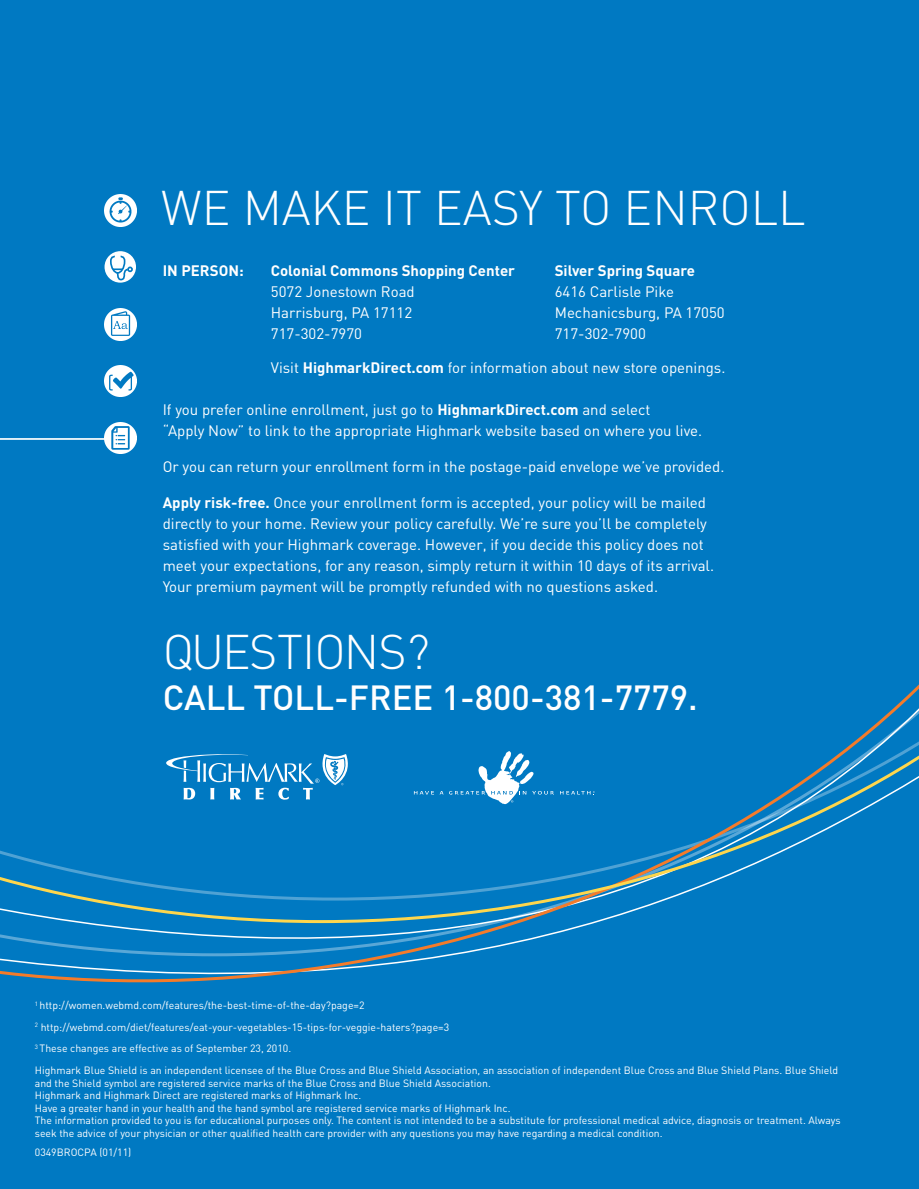
<style>
.page{position:relative;width:919px;height:1189px;background:#fff}
.page>*{position:absolute;margin:0;border:0;box-sizing:border-box;transform-origin:0 0}
.t1{font:300 48px "DIN";color:#fff}
.t2{font:300 48px "DIN";letter-spacing:-.03em;color:#fff}
.t3{font:500 34.5px "DIN";color:#fff}
.t4{font:15px/21px "DIN";color:#fff}
.t5{font:700 15px "DIN";color:#fff}
.t6{font:10.5px/12.6px "DIN";color:#fff}
.s1{font-weight:700}
</style>
<div class="page">
<div style="left:0;top:0;width:918px;height:1188px;background:#0079c2"></div>
<svg style="left:0;top:922px;width:598px;height:61px"></svg>
<svg style="left:0;top:685px;width:918px;height:237px"></svg>
<img style="left:105px;top:195px;width:31px;height:31px">
<img style="left:105px;top:422px;width:31px;height:31px">
<img style="left:105px;top:308px;width:31px;height:32px">
<img style="left:105px;top:365px;width:31px;height:32px">
<hr style="left:0;top:438px;width:106px;height:1px;background:#fff">
<svg style="left:166px;top:753px;width:182px;height:46px"></svg>
<svg style="left:414px;top:790px;width:29px;height:4px"></svg>
<svg style="left:559px;top:790px;width:35px;height:4px"></svg>
<svg style="left:449px;top:751px;width:104px;height:52px"></svg>
<svg style="left:104px;top:251px;width:32px;height:31px"></svg>
<svg style="left:107px;top:255px;width:26px;height:28px"></svg>
<h1 class="t1" style="left:161px;top:178px;width:645px">WE MAKE IT EASY TO ENROLL</h1>
<h3 class="t5" style="left:163px;top:260px;width:82px">IN PERSON:</h3>
<h3 class="t5" style="left:271px;top:260px;width:245px">Colonial Commons Shopping Center</h3>
<h3 class="t4" style="left:271px;top:280px;width:145px">5072 Jonestown Road<br>Harrisburg, PA 17112<br>717-302-7970</h3>
<h3 class="t4" style="left:271px;top:357px;width:456px">Visit <span class="s1">HighmarkDirect.com</span> for information about new store openings.</h3>
<h3 class="t4" style="left:163px;top:399px;width:541px">If you prefer online enrollment, just go to <span class="s1">HighmarkDirect.com</span> and select<br>“Apply Now” to link to the appropriate Highmark website based on where you live.</h3>
<h3 class="t4" style="left:163px;top:456px;width:563px">Or you can return your enrollment form in the postage-paid envelope we’ve provided.</h3>
<p class="t4" style="left:163px;top:492px;width:552px"><span class="s1">Apply risk-free.</span> Once your enrollment form is accepted, your policy will be mailed directly to your home. Review your policy carefully. We’re sure you’ll be completely satisfied with your Highmark coverage. However, if you decide this policy does not meet your expectations, for any reason, simply return it within 10 days of its arrival.<br>Your premium payment will be promptly refunded with no questions asked.</p>
<h3 class="t5" style="left:554px;top:260px;width:142px">Silver Spring Square</h3>
<h3 class="t4" style="left:554px;top:280px;width:171px">6416 Carlisle Pike<br>Mechanicsburg, PA 17050<br>717-302-7900</h3>
<h1 class="t2" style="left:163px;top:622px;width:269px">QUESTIONS?</h1>
<h2 class="t3" style="left:163px;top:675px;width:536px">CALL TOLL-FREE 1-800-381-7779.</h2>
<p class="t6" style="left:35px;top:994px;width:804px;line-height:21.6px"><sup>1</sup> http://women.webmd.com/features/the-best-time-of-the-day?page=2<br><sup>2</sup> http://webmd.com/diet/features/eat-your-vegetables-15-tips-for-veggie-haters?page=3<br><sup>3</sup> These changes are effective as of September 23, 2010.<br>Highmark Blue Shield is an independent licensee of the Blue Cross and Blue Shield Association, an association of independent Blue Cross and Blue Shield Plans. Blue Shield</p>
<p class="t6" style="left:35px;top:1075px;width:807px">and the Shield symbol are registered service marks of the Blue Cross and Blue Shield Association.<br>Highmark and Highmark Direct are registered marks of Highmark Inc.<br>Have a greater hand in your health and the hand symbol are registered service marks of Highmark Inc.<br>The information provided to you is for educational purposes only. The content is not intended to be a substitute for professional medical advice, diagnosis or treatment. Always seek the advice of your physician or other qualified health care provider with any questions you may have regarding a medical condition.</p>
<p class="t6" style="left:35px;top:1145px;width:98px">0349BROCPA (01/11)</p>
</div>
